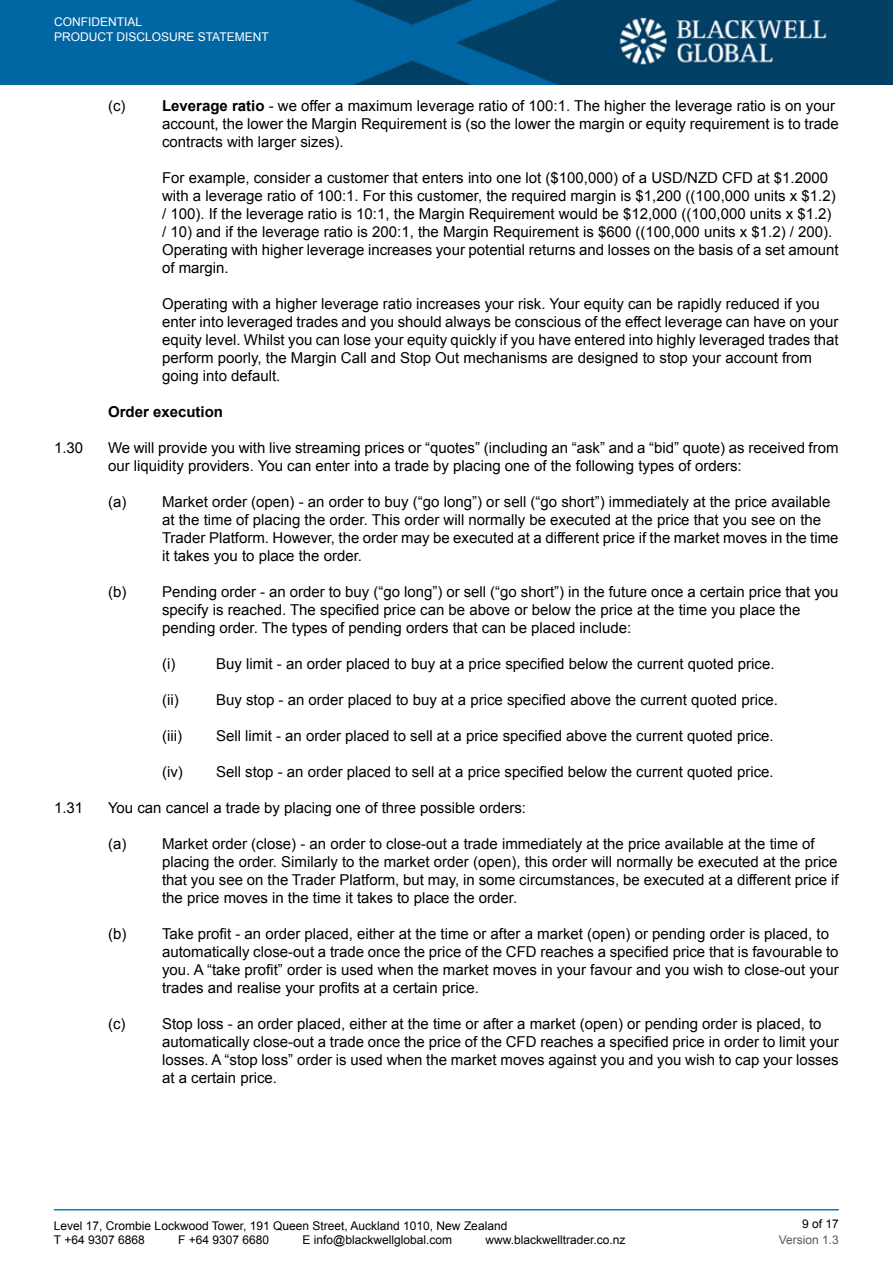
<style>
.page{position:relative;width:893px;height:1263px;background:#fff}
.page>*{position:absolute;margin:0;border:0;box-sizing:border-box;transform-origin:0 0}
.t1{font:15px/18px "Arial";color:#000}
.t2{font:700 15px "Arial";color:#000}
.t3{font:12px/14.4px "Arial";color:#000}
.t4{font:12px/14.4px "Arial";color:#fff}
.t5{font:12px "Arial";color:#58595b}
.s1{font-weight:700}
</style>
<div class="page">
<hr style="left:54px;top:1209px;width:785px;height:1px;background:#0084be">
<img style="left:0;top:0;width:893px;height:85px">
<p class="t4" style="left:54px;top:15px;width:216px">CONFIDENTIAL<br>PRODUCT DISCLOSURE STATEMENT</p>
<p class="t1" style="left:108px;top:97px;width:19px">(c)</p>
<p class="t1" style="left:162px;top:97px;width:678px"><span class="s1">Leverage ratio</span> - we offer a maximum leverage ratio of 100:1. The higher the leverage ratio is on your account, the lower the Margin Requirement is (so the lower the margin or equity requirement is to trade contracts with larger sizes).</p>
<p class="t1" style="left:162px;top:169px;width:678px">For example, consider a customer that enters into one lot ($100,000) of a USD/NZD CFD at $1.2000 with a leverage ratio of 100:1. For this customer, the required margin is $1,200 ((100,000 units x $1.2) / 100). If the leverage ratio is 10:1, the Margin Requirement would be $12,000 ((100,000 units x $1.2) / 10) and if the leverage ratio is 200:1, the Margin Requirement is $600 ((100,000 units x $1.2) / 200).<br>Operating with higher leverage increases your potential returns and losses on the basis of a set amount of margin.</p>
<p class="t1" style="left:162px;top:295px;width:678px">Operating with a higher leverage ratio increases your risk. Your equity can be rapidly reduced if you enter into leveraged trades and you should always be conscious of the effect leverage can have on your equity level. Whilst you can lose your equity quickly if you have entered into highly leveraged trades that perform poorly, the Margin Call and Stop Out mechanisms are designed to stop your account from going into default.</p>
<p class="t2" style="left:108px;top:402px;width:117px">Order execution</p>
<p class="t1" style="left:54px;top:439px;width:31px">1.30</p>
<p class="t1" style="left:108px;top:439px;width:732px">We will provide you with live streaming prices or “quotes” (including an “ask” and a “bid” quote) as received from our liquidity providers. You can enter into a trade by placing one of the following types of orders:</p>
<p class="t1" style="left:162px;top:493px;width:678px;text-indent:-54px">(a) Market order (open) - an order to buy (“go long”) or sell (“go short”) immediately at the price available at the time of placing the order. This order will normally be executed at the price that you see on the Trader Platform. However, the order may be executed at a different price if the market moves in the time it takes you to place the order.</p>
<p class="t1" style="left:162px;top:583px;width:678px;text-indent:-54px">(b) Pending order - an order to buy (“go long”) or sell (“go short”) in the future once a certain price that you specify is reached. The specified price can be above or below the price at the time you place the pending order. The types of pending orders that can be placed include:</p>
<p class="t1" style="left:162px;top:655px;width:15px">(i)</p>
<p class="t1" style="left:216px;top:655px;width:560px">Buy limit - an order placed to buy at a price specified below the current quoted price.</p>
<p class="t1" style="left:162px;top:691px;width:18px">(ii)</p>
<p class="t1" style="left:216px;top:691px;width:563px">Buy stop - an order placed to buy at a price specified above the current quoted price.</p>
<p class="t1" style="left:162px;top:727px;width:21px">(iii)</p>
<p class="t1" style="left:216px;top:727px;width:559px">Sell limit - an order placed to sell at a price specified above the current quoted price.</p>
<p class="t1" style="left:162px;top:763px;width:22px">(iv)</p>
<p class="t1" style="left:216px;top:763px;width:559px">Sell stop - an order placed to sell at a price specified below the current quoted price.</p>
<p class="t1" style="left:54px;top:799px;width:31px">1.31</p>
<p class="t1" style="left:108px;top:799px;width:420px">You can cancel a trade by placing one of three possible orders:</p>
<p class="t1" style="left:162px;top:835px;width:678px;text-indent:-54px">(a) Market order (close) - an order to close-out a trade immediately at the price available at the time of placing the order. Similarly to the market order (open), this order will normally be executed at the price that you see on the Trader Platform, but may, in some circumstances, be executed at a different price if the price moves in the time it takes to place the order.</p>
<p class="t1" style="left:162px;top:925px;width:678px;text-indent:-54px">(b) Take profit - an order placed, either at the time or after a market (open) or pending order is placed, to automatically close-out a trade once the price of the CFD reaches a specified price that is favourable to you. A “take profit” order is used when the market moves in your favour and you wish to close-out your trades and realise your profits at a certain price.</p>
<p class="t1" style="left:108px;top:1015px;width:19px">(c)</p>
<p class="t1" style="left:162px;top:1015px;width:678px">Stop loss - an order placed, either at the time or after a market (open) or pending order is placed, to automatically close-out a trade once the price of the CFD reaches a specified price in order to limit your losses. A “stop loss” order is used when the market moves against you and you wish to cap your losses at a certain price.</p>
<p class="t3" style="left:54px;top:1218px;width:455px">Level 17, Crombie Lockwood Tower, 191 Queen Street, Auckland 1010, New Zealand<br>T +64 9307 6868</p>
<p class="t3" style="left:178px;top:1233px;width:93px">F +64 9307 6680</p>
<p class="t3" style="left:303px;top:1233px;width:151px">E info@blackwellglobal.com</p>
<p class="t3" style="left:485px;top:1233px;width:142px">www.blackwelltrader.co.nz</p>
<p class="t3" style="left:802px;top:1217px;width:38px">9 of 17</p>
<p class="t5" style="left:779px;top:1232px;width:62px">Version 1.3</p>
</div>
